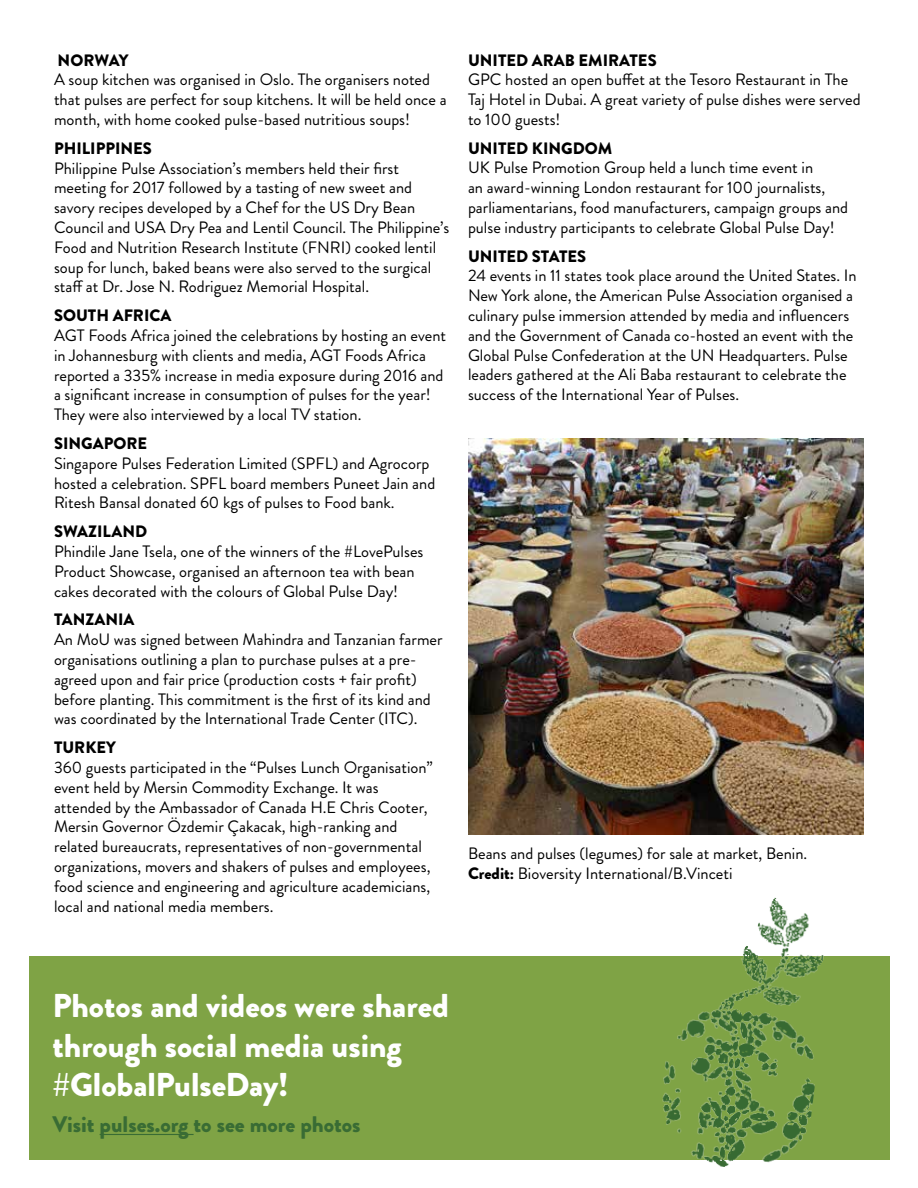
<style>
.page{position:relative;width:918px;height:1188px;background:#fff}
.page>*{position:absolute;margin:0;border:0;box-sizing:border-box;transform-origin:0 0}
.t1{font:900 33px/39.6px "Brandon Grotesque";color:#fff}
.t2{font:900 22.5px "Brandon Grotesque";color:#396c34}
.t3{font:16.5px/19.8px "Brandon Grotesque";color:#000}
.t4{font:900 16.5px "Brandon Grotesque";color:#000}
.s1{font-weight:900}
</style>
<div class="page">
<div style="left:30px;top:956px;width:860px;height:204px;background:#7fa345"></div>
<img style="left:662px;top:897px;width:162px;height:270px">
<hr style="left:100px;top:1134px;width:94px;height:1px;background:#396c34">
<img style="left:468px;top:439px;width:396px;height:396px">
<p class="t4" style="left:58px;top:48px;width:72px">NORWAY</p>
<p class="t3" style="left:54px;top:70px;width:394px">A soup kitchen was organised in Oslo. The organisers noted that pulses are perfect for soup kitchens. It will be held once a month, with home cooked pulse-based nutritious soups!</p>
<p class="t4" style="left:54px;top:136px;width:99px">PHILIPPINES</p>
<p class="t3" style="left:54px;top:158px;width:397px">Philippine Pulse Association’s members held their first meeting for 2017 followed by a tasting of new sweet and savory recipes developed by a Chef for the US Dry Bean Council and USA Dry Pea and Lentil Council. The Philippine’s Food and Nutrition Research Institute (FNRI) cooked lentil soup for lunch, baked beans were also served to the surgical staff at Dr. Jose N. Rodriguez Memorial Hospital.</p>
<p class="t4" style="left:54px;top:304px;width:119px">SOUTH AFRICA</p>
<p class="t3" style="left:54px;top:326px;width:394px">AGT Foods Africa joined the celebrations by hosting an event in Johannesburg with clients and media, AGT Foods Africa reported a 335% increase in media exposure during 2016 and a significant increase in consumption of pulses for the year!<br>They were also interviewed by a local TV station.</p>
<p class="t4" style="left:54px;top:432px;width:95px">SINGAPORE</p>
<p class="t3" style="left:54px;top:453px;width:383px">Singapore Pulses Federation Limited (SPFL) and Agrocorp hosted a celebration. SPFL board members Puneet Jain and<br>Ritesh Bansal donated 60 kgs of pulses to Food bank.</p>
<p class="t4" style="left:54px;top:520px;width:95px">SWAZILAND</p>
<p class="t3" style="left:54px;top:542px;width:371px">Phindile Jane Tsela, one of the winners of the #LovePulses<br>Product Showcase, organised an afternoon tea with bean cakes decorated with the colours of Global Pulse Day!</p>
<p class="t4" style="left:54px;top:608px;width:82px">TANZANIA</p>
<p class="t3" style="left:54px;top:630px;width:390px">An MoU was signed between Mahindra and Tanzanian farmer organisations outlining a plan to purchase pulses at a pre&shy;agreed upon and fair price (production costs + fair profit) before planting. This commitment is the first of its kind and was coordinated by the International Trade Center (ITC).</p>
<p class="t4" style="left:54px;top:736px;width:63px">TURKEY</p>
<p class="t3" style="left:54px;top:758px;width:380px">360 guests participated in the “Pulses Lunch Organisation” event held by Mersin Commodity Exchange. It was attended by the Ambassador of Canada H.E Chris Cooter, Mersin Governor Özdemir Çakacak, high-ranking and related bureaucrats, representatives of non-governmental organizations, movers and shakers of pulses and employees, food science and engineering and agriculture academicians, local and national media members.</p>
<p class="t4" style="left:468px;top:48px;width:190px">UNITED ARAB EMIRATES</p>
<p class="t3" style="left:468px;top:70px;width:394px">GPC hosted an open buffet at the Tesoro Restaurant in The<br>Taj Hotel in Dubai. A great variety of pulse dishes were served to 100 guests!</p>
<p class="t4" style="left:468px;top:136px;width:146px">UNITED KINGDOM</p>
<p class="t3" style="left:468px;top:158px;width:382px">UK Pulse Promotion Group held a lunch time event in<br>an award-winning London restaurant for 100 journalists, parliamentarians, food manufacturers, campaign groups and pulse industry participants to celebrate Global Pulse Day!</p>
<p class="t4" style="left:468px;top:244px;width:120px">UNITED STATES</p>
<p class="t3" style="left:468px;top:266px;width:390px">24 events in 11 states took place around the United States. In New York alone, the American Pulse Association organised a culinary pulse immersion attended by media and influencers and the Government of Canada co-hosted an event with the Global Pulse Confederation at the UN Headquarters. Pulse leaders gathered at the Ali Baba restaurant to celebrate the success of the International Year of Pulses.</p>
<p class="t3" style="left:468px;top:843px;width:341px">Beans and pulses (legumes) for sale at market, Benin.<br><span class="s1">Credit:</span> Bioversity International/B.Vinceti</p>
<h1 class="t1" style="left:52px;top:986px;width:398px">Photos and videos were shared through social media using #GlobalPulseDay!</h1>
<h2 class="t2" style="left:52px;top:1109px;width:310px">Visit pulses.org to see more photos</h2>
</div>
